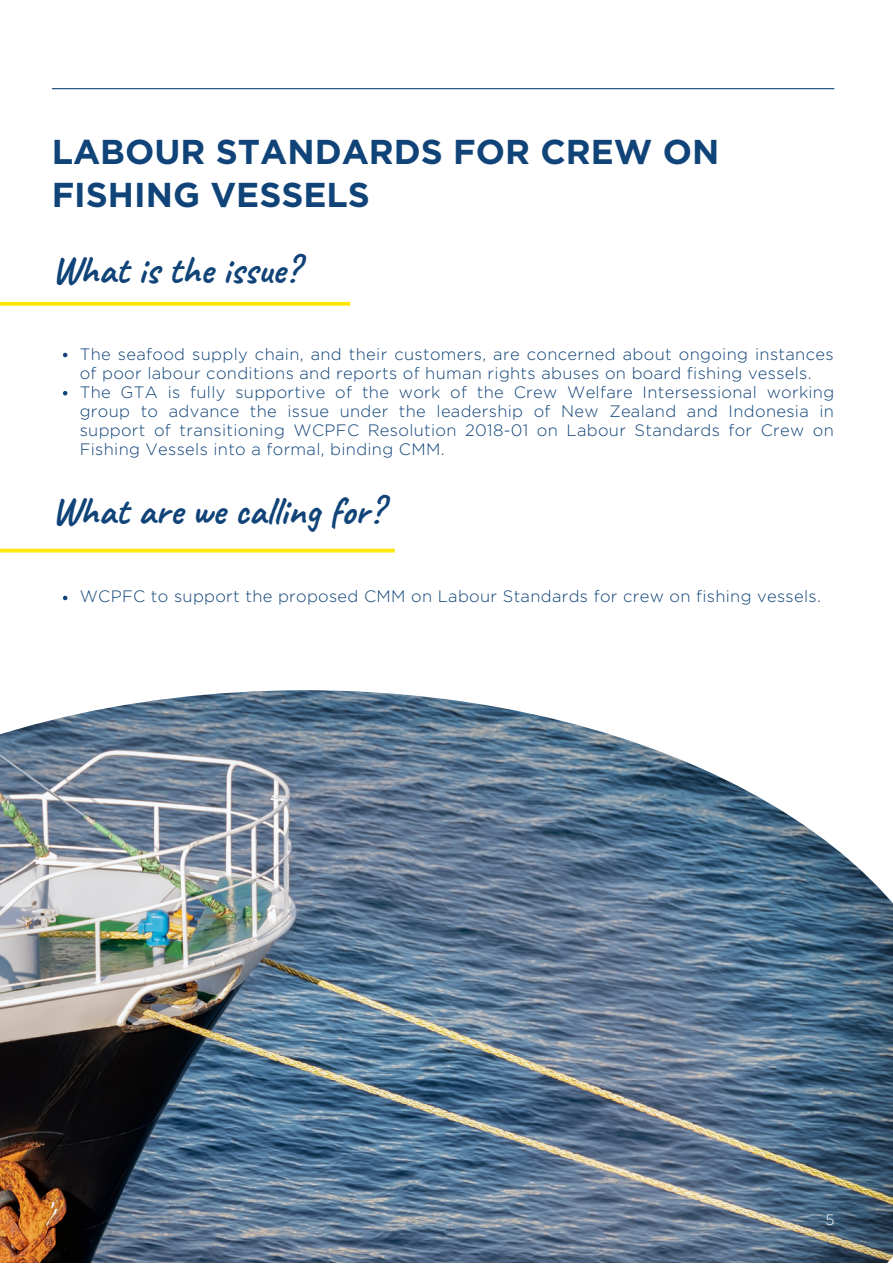
<style>
.page{position:relative;width:893px;height:1264px;background:#fff}
.page>*{position:absolute;margin:0;border:0;box-sizing:border-box;transform-origin:0 0}
.t1{font:700 39px "Caveat";color:#104378}
.t2{font:700 34.5px/43.8px "Gotham";color:#104378}
.t3{font:300 16.5px/19px "Gotham";letter-spacing:.02em;color:#104378}
.t4{font:300 15px "Gotham";color:#fff}
</style>
<div class="page">
<hr style="left:52px;top:88px;width:781px;height:1px;background:#104378">
<svg style="left:0;top:302px;width:350px;height:4px"></svg>
<svg style="left:0;top:548px;width:395px;height:4px;background:#ffeb37"></svg>
<img style="left:0;top:690px;width:892px;height:572px">
<svg style="left:63px;top:353px;width:4px;height:4px"></svg>
<svg style="left:63px;top:391px;width:4px;height:4px"></svg>
<svg style="left:63px;top:595px;width:4px;height:5px"></svg>
<h2 class="t2" style="left:52px;top:131px;width:669px">LABOUR STANDARDS FOR CREW ON<br>FISHING VESSELS</h2>
<h1 class="t1" style="left:52px;top:245px;width:249px">What is the issue?</h1>
<p class="t3" style="left:80px;top:344px;width:756px">The seafood supply chain, and their customers, are concerned about ongoing instances of poor labour conditions and reports of human rights abuses on board fishing vessels.<br>The GTA is fully supportive of the work of the Crew Welfare Intersessional working group to advance the issue under the leadership of New Zealand and Indonesia in support of transitioning WCPFC Resolution 2018-01 on Labour Standards for Crew on Fishing Vessels into a formal, binding CMM.</p>
<h1 class="t1" style="left:52px;top:486px;width:333px">What are we calling for?</h1>
<p class="t3" style="left:80px;top:587px;width:742px">WCPFC to support the proposed CMM on Labour Standards for crew on fishing vessels.</p>
<p class="t4" style="left:825px;top:1210px;width:11px">5</p>
</div>
